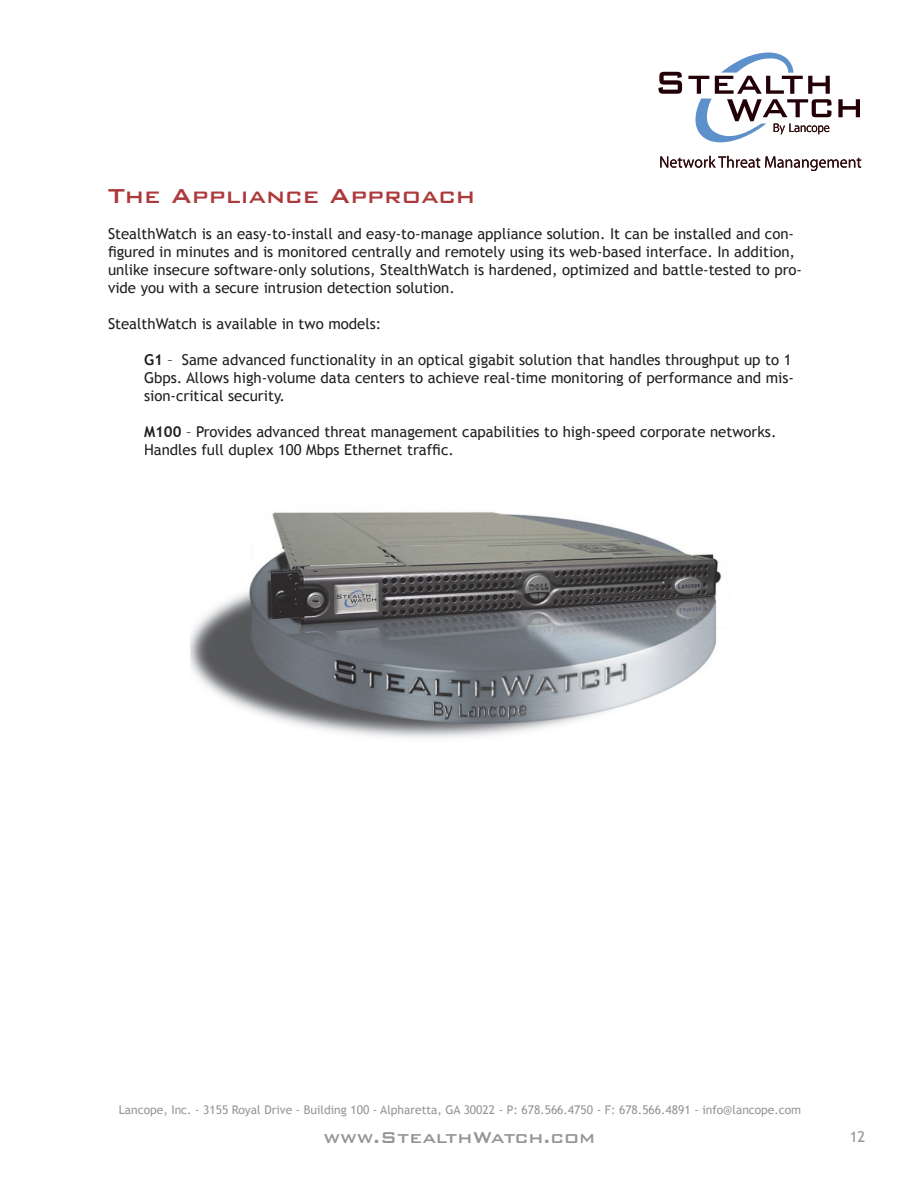
<style>
.page{position:relative;width:918px;height:1188px;background:#fff}
.page>*{position:absolute;margin:0;border:0;box-sizing:border-box;transform-origin:0 0}
.t1{font:500 27px "Bank Gothic BT";color:#ac3a3c}
.t2{font:500 21px "Bank Gothic BT";color:#939598}
.t3{font:15px/18px "Trebuchet MS";color:#231f20}
.t4{font:15px "Trebuchet MS";color:#939598}
.t5{font:12px "Trebuchet MS";color:#939598}
.s1{font-weight:700}
</style>
<div class="page">
<svg style="left:659px;top:72px;width:23px;height:22px"></svg>
<svg style="left:838px;top:99px;width:22px;height:18px"></svg>
<svg style="left:688px;top:53px;width:143px;height:89px"></svg>
<svg style="left:660px;top:156px;width:201px;height:15px"></svg>
<img style="left:190px;top:512px;width:532px;height:226px">
<h1 class="t1" style="left:108px;top:182px;width:369px">The Appliance Approach</h1>
<p class="t3" style="left:108px;top:225px;width:696px">StealthWatch is an easy-to-install and easy-to-manage appliance solution. It can be installed and con&shy;figured in minutes and is monitored centrally and remotely using its web-based interface. In addition, unlike insecure software-only solutions, StealthWatch is hardened, optimized and battle-tested to pro&shy;vide you with a secure intrusion detection solution.</p>
<p class="t3" style="left:108px;top:315px;width:275px">StealthWatch is available in two models:</p>
<p class="t3" style="left:144px;top:351px;width:652px"><span class="s1">G1</span> – Same advanced functionality in an optical gigabit solution that handles throughput up to 1<br>Gbps. Allows high-volume data centers to achieve real-time monitoring of performance and mis&shy;sion-critical security.</p>
<p class="t3" style="left:144px;top:423px;width:634px"><span class="s1">M100</span> – Provides advanced threat management capabilities to high-speed corporate networks.<br>Handles full duplex 100 Mbps Ethernet traffic.</p>
<p class="t5" style="left:119px;top:1103px;width:684px">Lancope, Inc. - 3155 Royal Drive - Building 100 - Alpharetta, GA 30022 - P: 678.566.4750 - F: 678.566.4891 - info@lancope.com</p>
<h2 class="t2" style="left:324px;top:1126px;width:273px">www.StealthWatch.com</h2>
<p class="t4" style="left:850px;top:1128px;width:17px">12</p>
</div>
